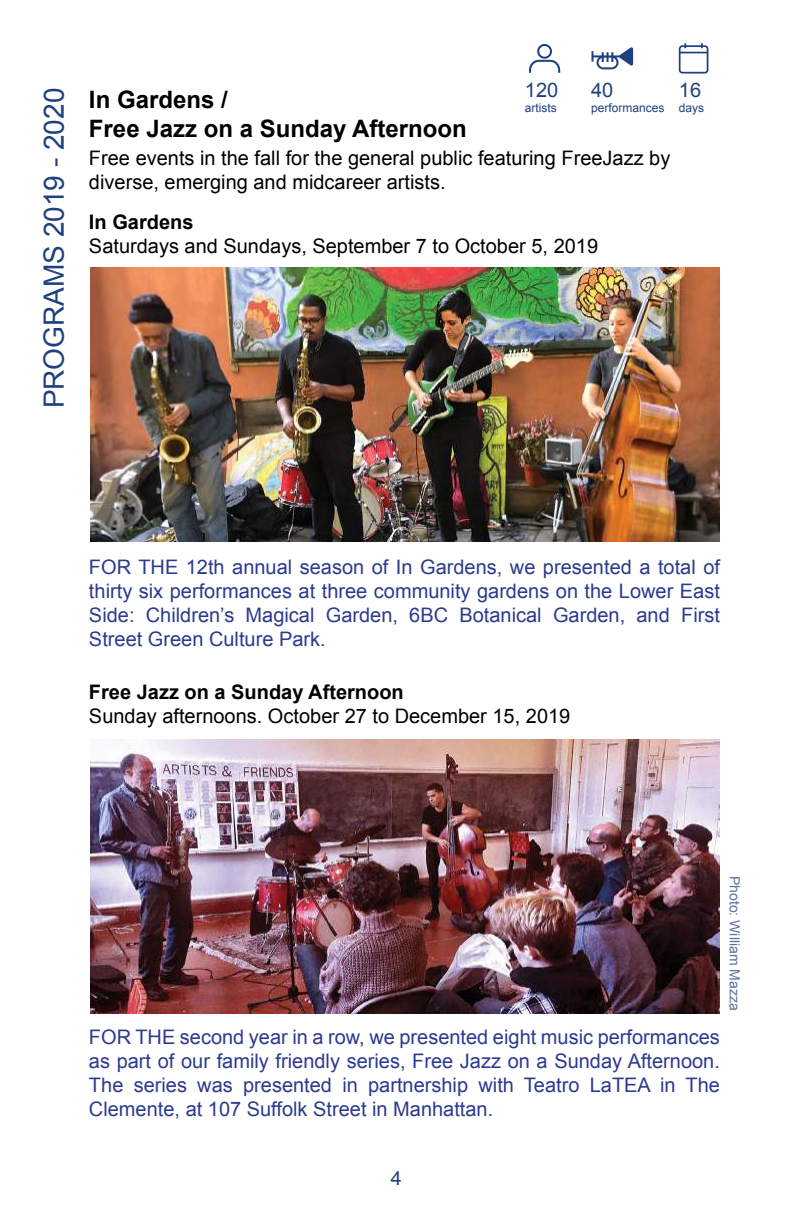
<style>
.page{position:relative;width:792px;height:1224px;background:#fff}
.page>*{position:absolute;margin:0;border:0;box-sizing:border-box;transform-origin:0 0}
.t1{font:28px "Arial";color:#1f417f}
.t2{font:700 24px/28.8px "Arial";color:#000}
.t3{font:20px/24px "Arial";color:#2c3a8f;text-align:justify}
.t4{font:20px/24px "Arial";color:#000}
.t5{font:700 20px "Arial";color:#000}
.t6{font:20px "Arial";color:#1f417f}
.t7{font:20px "Helvetica";color:#1f417f}
.t8{font:14px "Arial";color:#5c709d}
.t9{font:12px "Arial";color:#1f417f}
</style>
<div class="page">
<img style="left:90px;top:267px;width:630px;height:274px">
<img style="left:90px;top:740px;width:630px;height:273px">
<svg style="left:529px;top:44px;width:31px;height:29px"></svg>
<svg style="left:591px;top:47px;width:42px;height:22px"></svg>
<svg style="left:679px;top:43px;width:29px;height:31px"></svg>
<h1 class="t1" style="left:36px;top:408px;width:322px;rotate:-90deg">PROGRAMS 2019 - 2020</h1>
<p class="t6" style="left:525px;top:77px;width:35px">120</p>
<p class="t6" style="left:591px;top:77px;width:24px">40</p>
<p class="t6" style="left:679px;top:77px;width:24px">16</p>
<p class="t9" style="left:525px;top:100px;width:34px">artists</p>
<p class="t9" style="left:591px;top:100px;width:115px">performances days</p>
<p class="t2" style="left:89px;top:86px;width:379px">In Gardens /<br>Free Jazz on a Sunday Afternoon</p>
<p class="t4" style="left:89px;top:147px;width:583px">Free events in the fall for the general public featuring FreeJazz by diverse, emerging and midcareer artists.</p>
<p class="t5" style="left:89px;top:209px;width:106px">In Gardens</p>
<p class="t4" style="left:89px;top:234px;width:511px">Saturdays and Sundays, September 7 to October 5, 2019</p>
<p class="t3" style="left:89px;top:555px;width:633px">FOR THE 12th annual season of In Gardens, we presented a total of thirty six performances at three community gardens on the Lower East Side: Children’s Magical Garden, 6BC Botanical Garden, and First Street Green Culture Park.</p>
<p class="t5" style="left:89px;top:679px;width:316px">Free Jazz on a Sunday Afternoon</p>
<p class="t4" style="left:89px;top:704px;width:483px">Sunday afternoons. October 27 to December 15, 2019</p>
<p class="t3" style="left:89px;top:1025px;width:633px">FOR THE second year in a row, we presented eight music performances as part of our family friendly series, Free Jazz on a Sunday Afternoon.<br>The series was presented in partnership with Teatro LaTEA in The Clemente, at 107 Suffolk Street in Manhattan.</p>
<p class="t8" style="left:744px;top:876px;width:136px;rotate:90deg">Photo: William Mazza</p>
<p class="t7" style="left:390px;top:1163px;width:13px">4</p>
</div>
